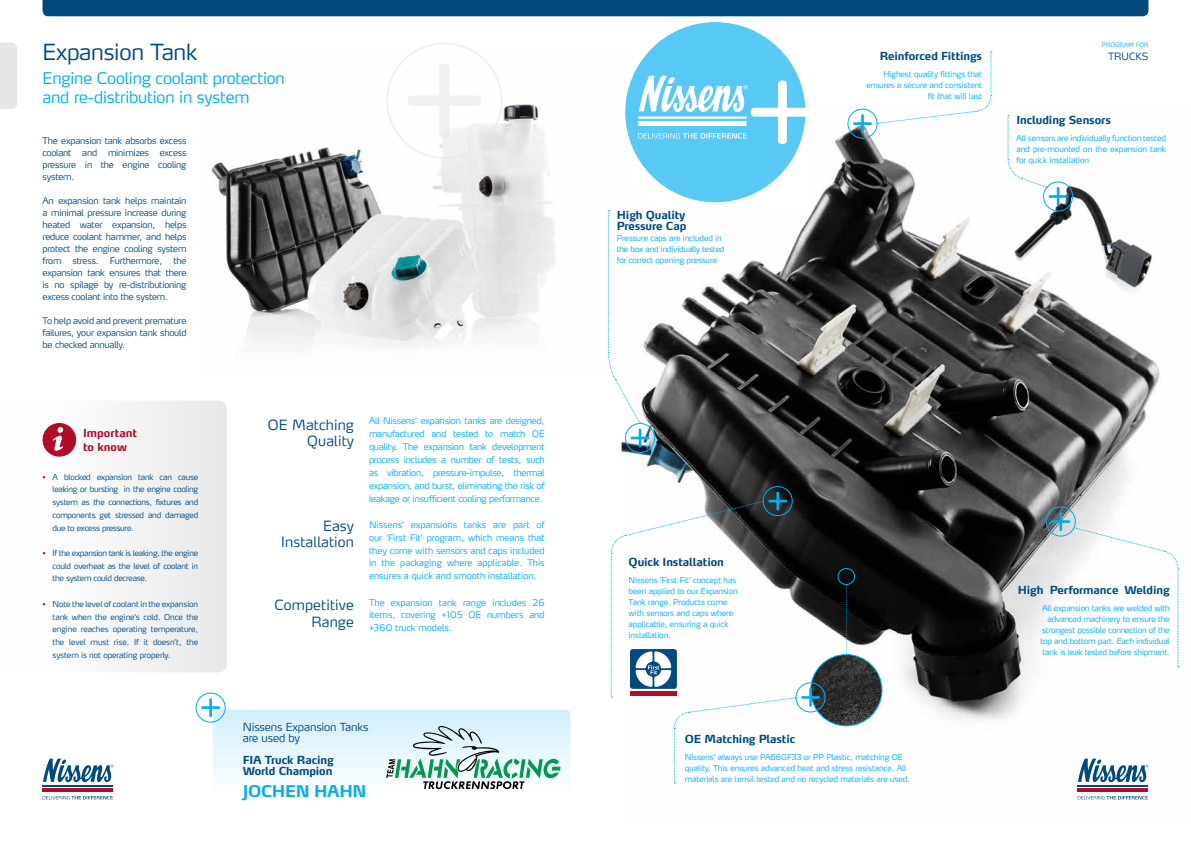
<style>
.page{position:relative;width:1191px;height:842px;background:#fff}
.page>*{position:absolute;margin:0;border:0;box-sizing:border-box;transform-origin:0 0}
.t1{font:300 22px "Max LF";letter-spacing:-.01em;color:#004a80}
.t2{font:300 16px/19.2px "Max LF";letter-spacing:-.01em;color:#00aeef}
.t3{font:700 16px "Max LF";letter-spacing:-.02em;color:#00aeef}
.t4{font:300 14px/16.8px "Max LF";letter-spacing:.01em;color:#004a80;text-align:right}
.t5{font:700 11px/11px "Max LF";letter-spacing:-.01em;color:#004a80}
.t6{font:300 11px/11px "Max LF";letter-spacing:-.01em;color:#004a80}
.t7{font:700 11px/14px "Max LF";color:#b10d28}
.t8{font:300 10px "Max LF";color:#004a80}
.t9{font:300 9px/13px "Max LF";color:#00aeef;text-align:justify}
.t10{font:300 9px/12px "Max LF";letter-spacing:-.02em;color:#004a80;text-align:justify}
.t11{font:300 8px/11px "Max LF";letter-spacing:-.01em;color:#00aeef}
.t12{font:300 8px/12.7px "Max LF";letter-spacing:-.03em;color:#004a80;text-align:justify}
.t13{font:300 6px "Max LF";color:#00aeef}
.s1{color:#b10d28}
</style>
<div class="page">
<img style="left:211px;top:49px;width:345px;height:297px">
<div style="left:386px;top:43px;width:116px;height:116px;border:2px solid #e6e7e8;border-radius:50%"></div>
<svg style="left:408px;top:64px;width:73px;height:73px"></svg>
<svg style="left:0;top:43px;width:17px;height:66px"></svg>
<svg style="left:43px;top:759px;width:71px;height:28px"></svg>
<svg style="left:43px;top:796px;width:70px;height:3px"></svg>
<hr style="left:43px;top:785px;width:70px;height:1px;background:#004a80">
<hr style="left:43px;top:788px;width:70px;height:3px;background:#b10d28">
<svg style="left:213px;top:710px;width:357px;height:80px"></svg>
<div style="left:196px;top:693px;width:29px;height:29px;border:1px solid #00aeef;border-radius:50%"></div>
<svg style="left:201px;top:698px;width:19px;height:19px"></svg>
<img style="left:621px;top:105px;width:559px;height:695px">
<svg style="left:625px;top:22px;width:180px;height:180px"></svg>
<svg style="left:1078px;top:759px;width:72px;height:28px"></svg>
<svg style="left:1077px;top:796px;width:70px;height:3px"></svg>
<hr style="left:1077px;top:785px;width:70px;height:1px;background:#004a80">
<hr style="left:1077px;top:788px;width:70px;height:3px;background:#b10d28">
<div style="left:1046px;top:507px;width:29px;height:29px;border:1px solid #00aeef;border-radius:50%"></div>
<div style="left:43px;top:0;width:1105px;height:16px;background:#004a80"></div>
<img style="left:810px;top:655px;width:72px;height:71px;border-radius:36px">
<svg style="left:846px;top:585px;width:1px;height:70px"></svg>
<div style="left:837px;top:568px;width:18px;height:17px;border:1px solid #00aeef;border-radius:50%"></div>
<img style="left:999px;top:168px;width:181px;height:135px">
<svg style="left:42px;top:401px;width:185px;height:271px;fill:#f3f3f4"></svg>
<svg style="left:43px;top:423px;width:33px;height:34px"></svg>
<svg style="left:386px;top:725px;width:174px;height:64px"></svg>
<div style="left:625px;top:423px;width:30px;height:30px;border:1px solid #00aeef;border-radius:50%"></div>
<svg style="left:630px;top:429px;width:19px;height:18px"></svg>
<div style="left:847px;top:109px;width:30px;height:29px;border:1px solid #00aeef;border-radius:50%"></div>
<div style="left:1043px;top:182px;width:29px;height:29px;border:1px solid #00aeef;border-radius:50%"></div>
<div style="left:763px;top:486px;width:29px;height:30px;border:1px solid #00aeef;border-radius:50%"></div>
<svg style="left:853px;top:51px;width:139px;height:82px"></svg>
<svg style="left:607px;top:210px;width:33px;height:213px"></svg>
<svg style="left:1051px;top:512px;width:128px;height:155px"></svg>
<div style="left:795px;top:683px;width:30px;height:29px;border:1px solid #00aeef;border-radius:50%"></div>
<svg style="left:610px;top:492px;width:210px;height:292px"></svg>
<svg style="left:1007px;top:115px;width:60px;height:91px"></svg>
<h1 class="t1" style="left:43px;top:39px;width:156px">Expansion Tank</h1>
<h2 class="t2" style="left:43px;top:68px;width:244px">Engine Cooling coolant protection and re-distribution in system</h2>
<p class="t10" style="left:43px;top:135px;width:145px">The expansion tank absorbs excess coolant and minimizes excess pressure in the engine cooling system.</p>
<p class="t10" style="left:43px;top:195px;width:145px">An expansion tank helps maintain a minimal pressure increase during heated water expansion, helps reduce coolant hammer, and helps protect the engine cooling system from stress. Furthermore, the expansion tank ensures that there is no spilage by re-distributioning excess coolant into the system.</p>
<p class="t10" style="left:43px;top:315px;width:145px">To help avoid and prevent premature failures, your expansion tank should be checked annually.</p>
<h3 class="t7" style="left:83px;top:426px;width:55px">Important to know</h3>
<p class="t12" style="left:53px;top:470px;width:147px;text-indent:-10px"><span class="s1">•</span> A blocked expansion tank can cause leaking or bursting in the engine cooling system as the connections, fixtures and components get stressed and damaged due to excess pressure.</p>
<p class="t12" style="left:53px;top:546px;width:147px;text-indent:-10px"><span class="s1">•</span> If the expansion tank is leaking, the engine could overheat as the level of coolant in the system could decrease.</p>
<p class="t12" style="left:53px;top:597px;width:147px;text-indent:-10px"><span class="s1">•</span> Note the level of coolant in the expansion tank when the engine’s cold. Once the engine reaches operating temperature, the level must rise. If it doesn’t, the system is not operating properly.</p>
<h3 class="t4" style="left:268px;top:416px;width:88px">OE Matching<br>Quality</h3>
<h3 class="t4" style="left:281px;top:517px;width:74px">Easy<br>Installation</h3>
<h3 class="t4" style="left:275px;top:597px;width:81px">Competitive<br>Range</h3>
<p class="t9" style="left:369px;top:413px;width:177px">All Nissens’ expansion tanks are designed, manufactured and tested to match OE quality. The expansion tank development process includes a number of tests, such as vibration, pressure-impulse, thermal expansion, and burst, eliminating the risk of leakage or insufficient cooling performance.</p>
<p class="t9" style="left:369px;top:517px;width:177px">Nissens’ expansions tanks are part of our ‘First Fit’ program, which means that they come with sensors and caps included in the packaging where applicable. This ensures a quick and smooth installation.</p>
<p class="t9" style="left:369px;top:595px;width:177px">The expansion tank range includes 26 items, covering +105 OE numbers and +360 truck models.</p>
<h3 class="t6" style="left:243px;top:721px;width:127px">Nissens Expansion Tanks are used by</h3>
<h3 class="t5" style="left:243px;top:754px;width:93px">FIA Truck Racing<br>World Champion</h3>
<h2 class="t3" style="left:243px;top:781px;width:125px">JOCHEN HAHN</h2>
<h3 class="t5" style="left:617px;top:210px;width:71px">High Quality<br>Pressure Cap</h3>
<p class="t11" style="left:617px;top:233px;width:109px">Pressure caps are included in the box and individually tested for correct opening pressure</p>
<h3 class="t5" style="left:879px;top:51px;width:104px">Reinforced Fittings</h3>
<p class="t11" style="left:866px;top:69px;width:117px;text-align:right">Highest quality fittings that ensures a secure and consistent fit that will last</p>
<p class="t13" style="left:1102px;top:41px;width:48px">PROGRAM FOR</p>
<p class="t8" style="left:1108px;top:50px;width:42px">TRUCKS</p>
<h3 class="t5" style="left:1016px;top:114px;width:96px">Including Sensors</h3>
<p class="t11" style="left:1016px;top:132px;width:151px;text-align:justify">All sensors are individually function tested and pre-mounted on the expansion tank for quick installation</p>
<h3 class="t5" style="left:628px;top:557px;width:97px">Quick Installation</h3>
<p class="t11" style="left:628px;top:575px;width:111px">Nissens ‘First Fit’ concept has been applied to our Expansion<br>Tank range. Products come with sensors and caps where applicable, ensuring a quick installation.</p>
<h3 class="t5" style="left:685px;top:733px;width:112px">OE Matching Plastic</h3>
<p class="t11" style="left:685px;top:751px;width:226px">Nissens’ always use PA66GF33 or PP Plastic, matching OE quality. This ensures advanced heat and stress resistance. All materials are tensil tested and no recycled materials are used.</p>
<h3 class="t5" style="left:1017px;top:584px;width:153px">High Performance Welding</h3>
<p class="t11" style="left:1040px;top:602px;width:131px;text-align:right">All expansion tanks are welded with advanced machinery to ensure the strongest possible connection of the top and bottom part. Each individual tank is leak tested before shipment.</p>
</div>
